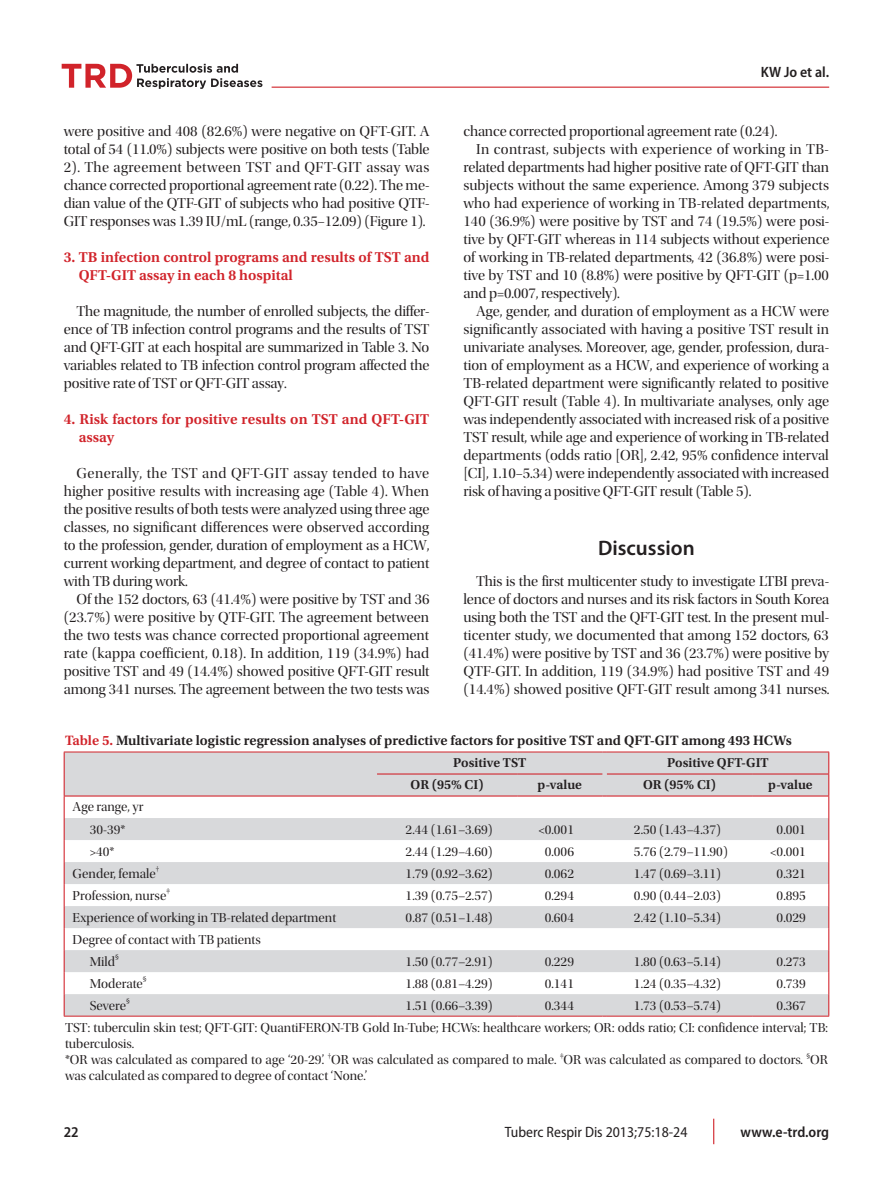
<style>
.page{position:relative;width:893px;height:1191px;background:#fff}
.page>*{position:absolute;margin:0;border:0;box-sizing:border-box;transform-origin:0 0}
.서론{font:600 21px "Myriad Pro";color:#231f20}
.본문{font:15px/18px "Utopia Std Disp";letter-spacing:-.01em;color:#231f20;text-align:justify}
.서론1{font:600 15px/18px "Utopia Std";color:#d1232a}
.t1{font:semi-condensed 15px "Myriad Pro";color:#231f20}
.t2{font:600 semi-condensed 15px "Myriad Pro";color:#231f20}
.표제목{font:600 14.25px "Utopia Std";color:#231f20}
.표내용{font:13.5px/16.2px "Utopia Std Disp";color:#231f20}
.표-라인{font:600 13.5px "Utopia Std";color:#231f20}
.표내용-2{font:7.8px "Utopia Std Disp";color:#231f20}
.s1{color:#d1232a}
</style>
<div class="page">
<svg style="left:62px;top:64px;width:200px;height:25px"></svg>
<hr style="left:272px;top:87px;width:557px;height:1px;background:#d1232a">
<svg style="left:713px;top:1118px;width:1px;height:26px"></svg>
<svg style="left:65px;top:752px;width:763px;height:263px;fill:#d8d9db"></svg>
<hr style="left:377px;top:773px;width:140px;height:1px;background:#d0121b">
<hr style="left:517px;top:773px;width:85px;height:1px;background:#d0121b">
<hr style="left:607px;top:773px;width:145px;height:1px;background:#d0121b">
<hr style="left:752px;top:773px;width:77px;height:1px;background:#d0121b">
<svg style="left:828px;top:752px;width:1px;height:263px"></svg>
<hr style="left:377px;top:795px;width:140px;height:1px;background:#d0121b">
<hr style="left:517px;top:795px;width:85px;height:1px;background:#d0121b">
<hr style="left:607px;top:795px;width:145px;height:1px;background:#d0121b">
<hr style="left:752px;top:795px;width:77px;height:1px;background:#d0121b">
<svg style="left:64px;top:752px;width:1px;height:263px"></svg>
<hr style="left:64px;top:795px;width:313px;height:1px;background:#d0121b">
<hr style="left:64px;top:1015px;width:313px;height:1px;background:#d1232a">
<hr style="left:377px;top:1015px;width:140px;height:1px;background:#d1232a">
<hr style="left:517px;top:1015px;width:85px;height:1px;background:#d1232a">
<hr style="left:607px;top:1015px;width:145px;height:1px;background:#d1232a">
<hr style="left:752px;top:1015px;width:77px;height:1px;background:#d1232a">
<hr style="left:64px;top:751px;width:313px;height:1px;background:#d1232a">
<hr style="left:377px;top:751px;width:140px;height:1px;background:#d1232a">
<hr style="left:517px;top:751px;width:85px;height:1px;background:#d1232a">
<hr style="left:607px;top:751px;width:145px;height:1px;background:#d1232a">
<hr style="left:752px;top:751px;width:77px;height:1px;background:#d1232a">
<p class="t2" style="left:761px;top:62px;width:70px">KW Jo et al.</p>
<p class="본문" style="left:64px;top:122px;width:367px">were positive and 408 (82.6%) were negative on QFT-GIT. A total of 54 (11.0%) subjects were positive on both tests (Table 2). The agreement between TST and QFT-GIT assay was chance corrected proportional agreement rate (0.22). The me&shy;dian value of the QTF-GIT of subjects who had positive QTF-GIT responses was 1.39 IU/mL (range, 0.35−12.09) (Figure 1).</p>
<p class="서론1" style="left:79px;top:248px;width:352px;text-indent:-15px">3. TB infection control programs and results of TST and<br>QFT-GIT assay in each 8 hospital</p>
<p class="본문" style="left:64px;top:302px;width:367px;text-indent:13px">The magnitude, the number of enrolled subjects, the differ&shy;ence of TB infection control programs and the results of TST and QFT-GIT at each hospital are summarized in Table 3. No variables related to TB infection control program affected the positive rate of TST or QFT-GIT assay.</p>
<p class="서론1" style="left:79px;top:410px;width:352px;text-indent:-15px">4. Risk factors for positive results on TST and QFT-GIT assay</p>
<p class="본문" style="left:64px;top:464px;width:367px;text-indent:13px">Generally, the TST and QFT-GIT assay tended to have higher positive results with increasing age (Table 4). When the positive results of both tests were analyzed using three age classes, no significant differences were observed according to the profession, gender, duration of employment as a HCW, current working department, and degree of contact to patient with TB during work.</p>
<p class="본문" style="left:64px;top:590px;width:367px;text-indent:13px">Of the 152 doctors, 63 (41.4%) were positive by TST and 36 (23.7%) were positive by QTF-GIT. The agreement between the two tests was chance corrected proportional agreement rate (kappa coefficient, 0.18). In addition, 119 (34.9%) had positive TST and 49 (14.4%) showed positive QFT-GIT result among 341 nurses. The agreement between the two tests was</p>
<p class="본문" style="left:463px;top:122px;width:316px">chance corrected proportional agreement rate (0.24).</p>
<p class="본문" style="left:463px;top:140px;width:367px;text-indent:13px">In contrast, subjects with experience of working in TB&shy;related departments had higher positive rate of QFT-GIT than subjects without the same experience. Among 379 subjects who had experience of working in TB-related departments, 140 (36.9%) were positive by TST and 74 (19.5%) were posi&shy;tive by QFT-GIT whereas in 114 subjects without experience of working in TB-related departments, 42 (36.8%) were posi&shy;tive by TST and 10 (8.8%) were positive by QFT-GIT (p=1.00 and p=0.007, respectively).</p>
<p class="본문" style="left:463px;top:302px;width:367px;text-indent:13px">Age, gender, and duration of employment as a HCW were significantly associated with having a positive TST result in univariate analyses. Moreover, age, gender, profession, dura&shy;tion of employment as a HCW, and experience of working a TB-related department were significantly related to positive QFT-GIT result (Table 4). In multivariate analyses, only age was independently associated with increased risk of a positive TST result, while age and experience of working in TB-related departments (odds ratio [OR], 2.42, 95% confidence interval [CI], 1.10−5.34) were independently associated with increased risk of having a positive QFT-GIT result (Table 5).</p>
<p class="서론" style="left:598px;top:534px;width:98px">Discussion</p>
<p class="본문" style="left:463px;top:572px;width:367px;text-indent:13px">This is the first multicenter study to investigate LTBI preva&shy;lence of doctors and nurses and its risk factors in South Korea using both the TST and the QFT-GIT test. In the present mul&shy;ticenter study, we documented that among 152 doctors, 63 (41.4%) were positive by TST and 36 (23.7%) were positive by QTF-GIT. In addition, 119 (34.9%) had positive TST and 49 (14.4%) showed positive QFT-GIT result among 341 nurses.</p>
<p class="표제목" style="left:65px;top:732px;width:728px"><span class="s1">Table 5.</span> Multivariate logistic regression analyses of predictive factors for positive TST and QFT-GIT among 493 HCWs</p>
<p class="표-라인" style="left:453px;top:755px;width:75px">Positive TST</p>
<p class="표-라인" style="left:667px;top:755px;width:103px">Positive QFT-GIT</p>
<p class="표-라인" style="left:411px;top:777px;width:74px">OR (95% CI)</p>
<p class="표-라인" style="left:538px;top:777px;width:46px">p-value</p>
<p class="표-라인" style="left:643px;top:777px;width:74px">OR (95% CI)</p>
<p class="표-라인" style="left:768px;top:777px;width:46px">p-value</p>
<p class="표내용" style="left:73px;top:799px;width:72px">Age range, yr</p>
<p class="표내용" style="left:90px;top:821px;width:37px">30-39*</p>
<p class="표내용" style="left:406px;top:821px;width:89px">2.44 (1.61–3.69)</p>
<p class="표내용" style="left:538px;top:821px;width:37px">&lt;0.001</p>
<p class="표내용" style="left:634px;top:821px;width:89px">2.50 (1.43–4.37)</p>
<p class="표내용" style="left:777px;top:821px;width:31px">0.001</p>
<p class="표내용" style="left:90px;top:843px;width:26px">&gt;40*</p>
<p class="표내용" style="left:406px;top:843px;width:89px">2.44 (1.29–4.60)</p>
<p class="표내용" style="left:545px;top:843px;width:31px">0.006</p>
<p class="표내용" style="left:634px;top:843px;width:95px">5.76 (2.79–11.90)</p>
<p class="표내용" style="left:770px;top:843px;width:37px">&lt;0.001</p>
<p class="표내용" style="left:73px;top:865px;width:84px">Gender, female</p>
<p class="표내용-2" style="left:156px;top:864px;width:5px">†</p>
<p class="표내용" style="left:406px;top:865px;width:89px">1.79 (0.92–3.62)</p>
<p class="표내용" style="left:545px;top:865px;width:31px">0.062</p>
<p class="표내용" style="left:634px;top:865px;width:89px">1.47 (0.69–3.11)</p>
<p class="표내용" style="left:777px;top:865px;width:31px">0.321</p>
<p class="표내용" style="left:73px;top:887px;width:95px">Profession, nurse</p>
<p class="표내용-2" style="left:166px;top:886px;width:5px">‡</p>
<p class="표내용" style="left:406px;top:887px;width:89px">1.39 (0.75–2.57)</p>
<p class="표내용" style="left:545px;top:887px;width:31px">0.294</p>
<p class="표내용" style="left:634px;top:887px;width:89px">0.90 (0.44–2.03)</p>
<p class="표내용" style="left:777px;top:887px;width:31px">0.895</p>
<p class="표내용" style="left:73px;top:909px;width:265px">Experience of working in TB-related department</p>
<p class="표내용" style="left:406px;top:909px;width:89px">0.87 (0.51–1.48)</p>
<p class="표내용" style="left:545px;top:909px;width:31px">0.604</p>
<p class="표내용" style="left:634px;top:909px;width:89px">2.42 (1.10–5.34)</p>
<p class="표내용" style="left:777px;top:909px;width:31px">0.029</p>
<p class="표내용" style="left:73px;top:931px;width:190px">Degree of contact with TB patients</p>
<p class="표내용" style="left:90px;top:953px;width:27px">Mild</p>
<p class="표내용-2" style="left:115px;top:952px;width:5px">§</p>
<p class="표내용" style="left:406px;top:953px;width:89px">1.50 (0.77–2.91)</p>
<p class="표내용" style="left:545px;top:953px;width:31px">0.229</p>
<p class="표내용" style="left:634px;top:953px;width:89px">1.80 (0.63–5.14)</p>
<p class="표내용" style="left:777px;top:953px;width:31px">0.273</p>
<p class="표내용" style="left:90px;top:975px;width:55px">Moderate</p>
<p class="표내용-2" style="left:143px;top:974px;width:5px">§</p>
<p class="표내용" style="left:406px;top:975px;width:89px">1.88 (0.81–4.29)</p>
<p class="표내용" style="left:545px;top:975px;width:31px">0.141</p>
<p class="표내용" style="left:634px;top:975px;width:89px">1.24 (0.35–4.32)</p>
<p class="표내용" style="left:777px;top:975px;width:31px">0.739</p>
<p class="표내용" style="left:90px;top:997px;width:38px">Severe</p>
<p class="표내용-2" style="left:126px;top:996px;width:5px">§</p>
<p class="표내용" style="left:406px;top:997px;width:89px">1.51 (0.66–3.39)</p>
<p class="표내용" style="left:545px;top:997px;width:31px">0.344</p>
<p class="표내용" style="left:634px;top:997px;width:89px">1.73 (0.53–5.74)</p>
<p class="표내용" style="left:777px;top:997px;width:31px">0.367</p>
<p class="표내용" style="left:65px;top:1019px;width:764px">TST: tuberculin skin test; QFT-GIT: QuantiFERON-TB Gold In-Tube; HCWs: healthcare workers; OR: odds ratio; CI: confidence interval; TB: tuberculosis.</p>
<p class="표내용" style="left:65px;top:1051px;width:261px">*OR was calculated as compared to age ‘20-29’.</p>
<p class="표내용-2" style="left:328px;top:1051px;width:5px">†</p>
<p class="표내용" style="left:331px;top:1051px;width:227px">OR was calculated as compared to male.</p>
<p class="표내용-2" style="left:560px;top:1051px;width:5px">‡</p>
<p class="표내용" style="left:564px;top:1051px;width:241px">OR was calculated as compared to doctors.</p>
<p class="표내용-2" style="left:806px;top:1051px;width:5px">§</p>
<p class="표내용" style="left:810px;top:1051px;width:19px">OR</p>
<p class="표내용" style="left:65px;top:1068px;width:304px">was calculated as compared to degree of contact ‘None.’</p>
<p class="t2" style="left:64px;top:1122px;width:16px">22</p>
<p class="t1" style="left:505px;top:1122px;width:184px">Tuberc Respir Dis 2013;75:18-24</p>
<p class="t2" style="left:740px;top:1122px;width:90px">www.e-trd.org</p>
</div>
